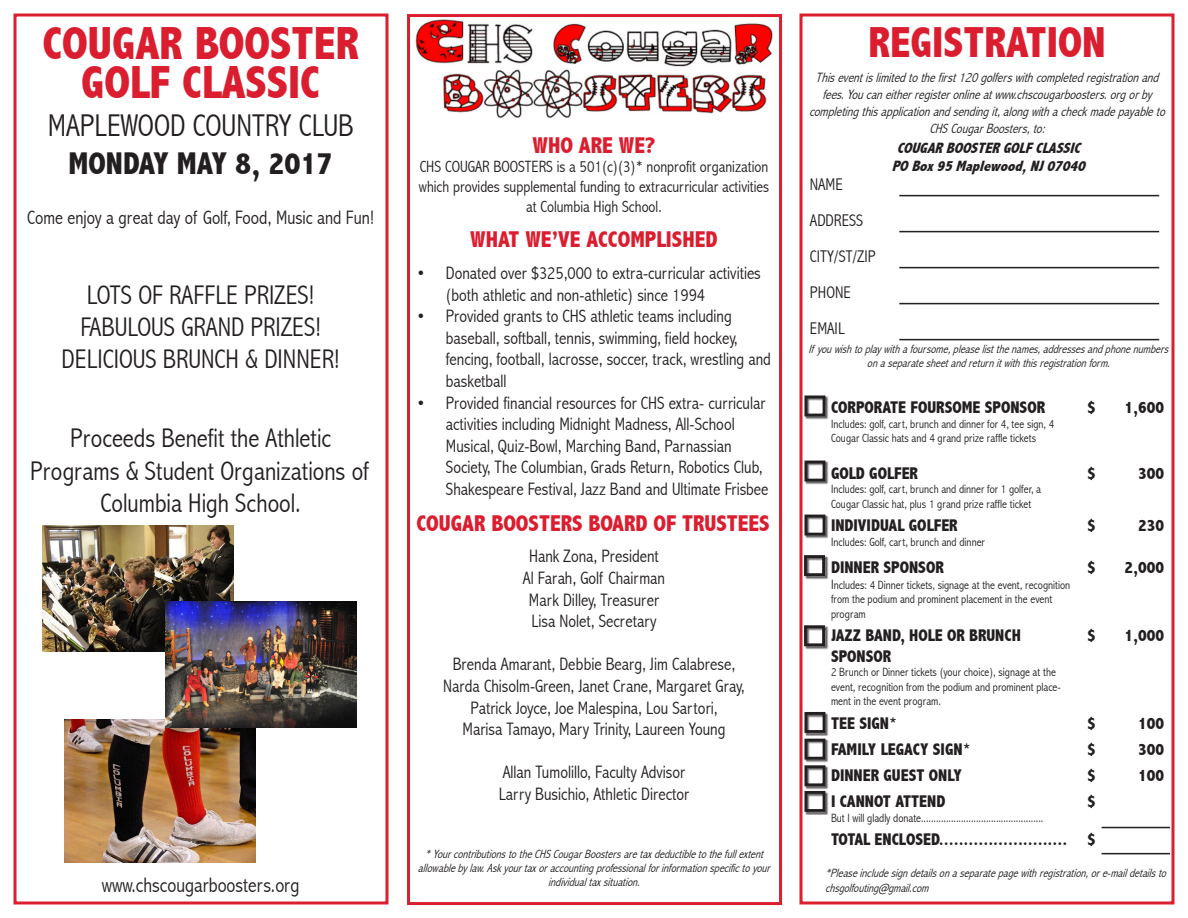
<style>
.page{position:relative;width:1188px;height:918px;background:#fff}
.page>*{position:absolute;margin:0;border:0;box-sizing:border-box;transform-origin:0 0}
.t1{font:800 condensed 46.5px "Abadi";color:#db1e2f}
.t2{font:800 condensed 43.5px "Abadi";color:#db1e2f}
.t3{font:300 condensed 31.5px "Abadi";color:#231f20}
.t4{font:800 condensed 31.5px "Abadi";color:#231f20}
.t5{font:300 condensed 27px/32.4px "Abadi";color:#231f20;text-align:center}
.t6{font:800 condensed 22.95px "Abadi";color:#db1e2f}
.t7{font:300 condensed 21px "Abadi";color:#231f20}
.t8{font:300 condensed 19.5px "Abadi";color:#231f20}
.t9{font:300 condensed 18px/21.6px "Abadi";color:#231f20}
.t10{font:800 condensed 16.95px/20.4px "Abadi";color:#231f20}
.t11{font:300 condensed 16.95px "Abadi";color:#231f20}
.t12{font:300 condensed 16.35px/19.6px "Abadi";color:#231f20;text-align:center}
.t13{font:italic 800 condensed 15px "Abadi";color:#231f20}
.t14{font:italic 300 condensed 13.5px/17px "Abadi";color:#231f20;text-align:center}
.t15{font:300 condensed 12px/14.4px "Abadi";color:#231f20}
.t16{font:italic 300 condensed 12px/14.4px "Abadi";color:#231f20;text-align:center}
.s1{font-size:13.5px}
</style>
<div class="page">
<div style="left:14px;top:14px;width:374px;height:890px;border:3px solid #dc1f2f"></div>
<div style="left:407px;top:14px;width:375px;height:891px;border:3px solid #dc1f2f"></div>
<div style="left:800px;top:14px;width:374px;height:890px;border:3px solid #dc1f2f"></div>
<img style="left:415px;top:20px;width:358px;height:99px">
<hr style="left:899px;top:303px;width:260px;height:1px;background:#231f20">
<hr style="left:899px;top:339px;width:260px;height:1px;background:#231f20">
<hr style="left:899px;top:267px;width:260px;height:1px;background:#231f20">
<hr style="left:899px;top:195px;width:260px;height:1px;background:#231f20">
<hr style="left:899px;top:231px;width:260px;height:1px;background:#231f20">
<hr style="left:1102px;top:827px;width:68px;height:1px;background:#231f20">
<hr style="left:1102px;top:853px;width:68px;height:1px;background:#231f20">
<div style="left:805px;top:396px;width:24px;height:24px;background:#231f20;opacity:.7"></div>
<div style="left:804px;top:395px;width:21px;height:21px;border:3px solid #231f20"></div>
<div style="left:805px;top:556px;width:23px;height:23px;background:#231f20;opacity:.7"></div>
<div style="left:804px;top:555px;width:21px;height:21px;border:3px solid #231f20"></div>
<div style="left:805px;top:626px;width:23px;height:23px;background:#231f20;opacity:.7"></div>
<div style="left:804px;top:625px;width:21px;height:21px;border:3px solid #231f20"></div>
<div style="left:805px;top:461px;width:24px;height:24px;background:#231f20;opacity:.7"></div>
<div style="left:804px;top:461px;width:21px;height:20px;border:3px solid #231f20"></div>
<div style="left:805px;top:515px;width:24px;height:24px;background:#231f20;opacity:.7"></div>
<div style="left:804px;top:515px;width:21px;height:21px;border:3px solid #231f20"></div>
<div style="left:805px;top:713px;width:24px;height:23px;background:#231f20;opacity:.7"></div>
<div style="left:804px;top:712px;width:21px;height:21px;border:3px solid #231f20"></div>
<div style="left:805px;top:740px;width:24px;height:23px;background:#231f20;opacity:.7"></div>
<div style="left:804px;top:739px;width:21px;height:21px;border:3px solid #231f20"></div>
<div style="left:805px;top:766px;width:24px;height:23px;background:#231f20;opacity:.7"></div>
<div style="left:804px;top:765px;width:21px;height:21px;border:3px solid #231f20"></div>
<div style="left:805px;top:792px;width:24px;height:23px;background:#231f20;opacity:.7"></div>
<div style="left:804px;top:791px;width:21px;height:21px;border:3px solid #231f20"></div>
<img style="left:65px;top:720px;width:190px;height:142px">
<img style="left:43px;top:525px;width:190px;height:127px">
<img style="left:166px;top:601px;width:190px;height:127px">
<p class="t1" style="left:42px;top:17px;width:318px">COUGAR BOOSTER</p>
<p class="t1" style="left:81px;top:56px;width:241px">GOLF CLASSIC</p>
<p class="t3" style="left:48px;top:107px;width:308px">MAPLEWOOD COUNTRY CLUB</p>
<p class="t4" style="left:69px;top:145px;width:266px">MONDAY MAY 8, 2017</p>
<p class="t8" style="left:27px;top:207px;width:348px">Come enjoy a great day of Golf, Food, Music and Fun!</p>
<p class="t5" style="left:87px;top:278px;width:229px">LOTS OF RAFFLE PRIZES!</p>
<p class="t5" style="left:80px;top:311px;width:242px">FABULOUS GRAND PRIZES!</p>
<p class="t5" style="left:62px;top:343px;width:280px">DELICIOUS BRUNCH &amp; DINNER!</p>
<p class="t5" style="left:30px;top:422px;width:340px">Proceeds Benefit the Athletic<br>Programs &amp; Student Organizations of<br>Columbia High School.</p>
<p class="t7" style="left:102px;top:873px;width:199px">www.chscougarboosters.org</p>
<p class="t6" style="left:533px;top:132px;width:124px">WHO ARE WE?</p>
<p class="t12" style="left:419px;top:157px;width:352px">CHS COUGAR BOOSTERS is a 501(c)(3)* nonprofit organization which provides supplemental funding to extracurricular activities at Columbia High School.</p>
<p class="t6" style="left:470px;top:227px;width:249px">WHAT WE’VE ACCOMPLISHED</p>
<p class="t9" style="left:446px;top:262px;width:317px;text-indent:-29px">• Donated over $325,000 to extra-curricular activities (both athletic and non-athletic) since 1994</p>
<p class="t9" style="left:446px;top:305px;width:327px;text-indent:-29px">• Provided grants to CHS athletic teams including baseball, softball, tennis, swimming, field hockey, fencing, football, lacrosse, soccer, track, wrestling and basketball</p>
<p class="t9" style="left:446px;top:392px;width:324px;text-indent:-29px">• Provided financial resources for CHS extra- curricular activities including Midnight Madness, All-School Musical, Quiz-Bowl, Marching Band, Parnassian Society, The Columbian, Grads Return, Robotics Club, Shakespeare Festival, Jazz Band and Ultimate Frisbee</p>
<p class="t6" style="left:416px;top:510px;width:355px">COUGAR BOOSTERS BOARD OF TRUSTEES</p>
<p class="t9" style="left:529px;top:546px;width:131px">Hank Zona, President</p>
<p class="t9" style="left:523px;top:567px;width:144px">Al Farah, Golf Chairman</p>
<p class="t9" style="left:529px;top:589px;width:132px">Mark Dilley, Treasurer</p>
<p class="t9" style="left:531px;top:610px;width:127px">Lisa Nolet, Secretary</p>
<p class="t9" style="left:453px;top:654px;width:284px">Brenda Amarant, Debbie Bearg, Jim Calabrese,</p>
<p class="t9" style="left:443px;top:675px;width:303px">Narda Chisolm-Green, Janet Crane, Margaret Gray,</p>
<p class="t9" style="left:471px;top:697px;width:248px">Patrick Joyce, Joe Malespina, Lou Sartori,</p>
<p class="t9" style="left:463px;top:718px;width:264px">Marisa Tamayo, Mary Trinity, Laureen Young</p>
<p class="t9" style="left:503px;top:762px;width:184px">Allan Tumolillo, Faculty Advisor</p>
<p class="t9" style="left:499px;top:783px;width:192px">Larry Busichio, Athletic Director</p>
<p class="t16" style="left:418px;top:846px;width:357px">*YourcontributionstotheCHSCougarBoostersaretaxdeductibletothefullextent allowableby law.Askyourtaxoraccountingprofessionalforinformationspecifictoyour individualtaxsituation.</p>
<p class="t2" style="left:868px;top:18px;width:239px">REGISTRATION</p>
<p class="t14" style="left:809px;top:69px;width:362px">Thiseventislimitedtothefirst120golferswithcompletedregistrationand fees.Youcaneitherregisteronlineatwww.chscougarboosters.orgorby completingthisapplicationandsendingit,alongwithacheckmadepayableto CHSCougarBoosters,to:</p>
<p class="t13" style="left:897px;top:139px;width:189px">COUGARBOOSTERGOLFCLASSIC</p>
<p class="t13" style="left:892px;top:157px;width:199px">POBox95Maplewood,NJ07040</p>
<p class="t11" style="left:810px;top:174px;width:35px">NAME</p>
<p class="t11" style="left:810px;top:210px;width:55px">ADDRESS</p>
<p class="t11" style="left:810px;top:246px;width:67px">CITY/ST/ZIP</p>
<p class="t11" style="left:810px;top:282px;width:42px">PHONE</p>
<p class="t11" style="left:810px;top:318px;width:36px">EMAIL</p>
<p class="t16" style="left:808px;top:342px;width:365px">Ifyouwishtoplay withafoursome,pleaselistthenames,addressesandphonenumbers onaseparatesheetandreturnitwiththisregistrationform.</p>
<p class="t10" style="left:831px;top:397px;width:216px">CORPORATE FOURSOME SPONSOR</p>
<p class="t15" style="left:831px;top:416px;width:225px">Includes: golf, cart, brunch and dinner for 4, tee sign, 4<br>Cougar Classic hats and 4 grand prize raffle tickets</p>
<p class="t10" style="left:831px;top:463px;width:89px">GOLD GOLFER</p>
<p class="t15" style="left:831px;top:482px;width:212px">Includes: golf, cart, brunch and dinner for 1 golfer, a<br>Cougar Classic hat, plus 1 grand prize raffle ticket</p>
<p class="t10" style="left:831px;top:516px;width:128px">INDIVIDUAL GOLFER</p>
<p class="t15" style="left:831px;top:535px;width:155px">Includes: Golf, cart, brunch and dinner</p>
<p class="t10" style="left:831px;top:557px;width:114px">DINNER SPONSOR</p>
<p class="t15" style="left:831px;top:578px;width:241px"><span class="s1">I</span>ncludes: 4 Dinner tickets, signage at the event, recognition from the podium and prominent placement in the event program</p>
<p class="t10" style="left:831px;top:626px;width:191px">JAZZ BAND, HOLE OR BRUNCH<br>SPONSOR</p>
<p class="t15" style="left:831px;top:665px;width:231px">2 Brunch or Dinner tickets (your choice), signage at the event, recognition from the podium and prominent place&shy;ment in the event program.</p>
<p class="t10" style="left:1088px;top:397px;width:9px">$</p>
<p class="t10" style="left:1125px;top:397px;width:41px">1,600</p>
<p class="t10" style="left:1088px;top:463px;width:9px">$</p>
<p class="t10" style="left:1138px;top:463px;width:27px">300</p>
<p class="t10" style="left:1088px;top:516px;width:9px">$</p>
<p class="t10" style="left:1138px;top:516px;width:27px">230</p>
<p class="t10" style="left:1088px;top:557px;width:9px">$</p>
<p class="t10" style="left:1125px;top:557px;width:41px">2,000</p>
<p class="t10" style="left:1088px;top:626px;width:9px">$</p>
<p class="t10" style="left:1125px;top:626px;width:41px">1,000</p>
<p class="t10" style="left:831px;top:713px;width:68px">TEE SIGN*</p>
<p class="t10" style="left:1088px;top:713px;width:9px">$</p>
<p class="t10" style="left:1138px;top:713px;width:27px">100</p>
<p class="t10" style="left:831px;top:739px;width:141px">FAMILY LEGACY SIGN*</p>
<p class="t10" style="left:1088px;top:739px;width:9px">$</p>
<p class="t10" style="left:1138px;top:739px;width:27px">300</p>
<p class="t10" style="left:831px;top:765px;width:133px">DINNER GUEST ONLY</p>
<p class="t10" style="left:1088px;top:765px;width:9px">$</p>
<p class="t10" style="left:1138px;top:765px;width:27px">100</p>
<p class="t10" style="left:831px;top:791px;width:116px">I CANNOT ATTEND</p>
<p class="t15" style="left:831px;top:810px;width:214px">But I will gladly donate.................................................</p>
<p class="t10" style="left:1088px;top:791px;width:9px">$</p>
<p class="t10" style="left:831px;top:829px;width:238px">TOTAL ENCLOSED..........................</p>
<p class="t10" style="left:1088px;top:829px;width:9px">$</p>
<p class="t16" style="left:825px;top:866px;width:346px;text-align:left">*Pleaseincludesigndetailsonaseparatepagewithregistration,ore-maildetailsto chsgolfouting@gmail.com</p>
</div>
